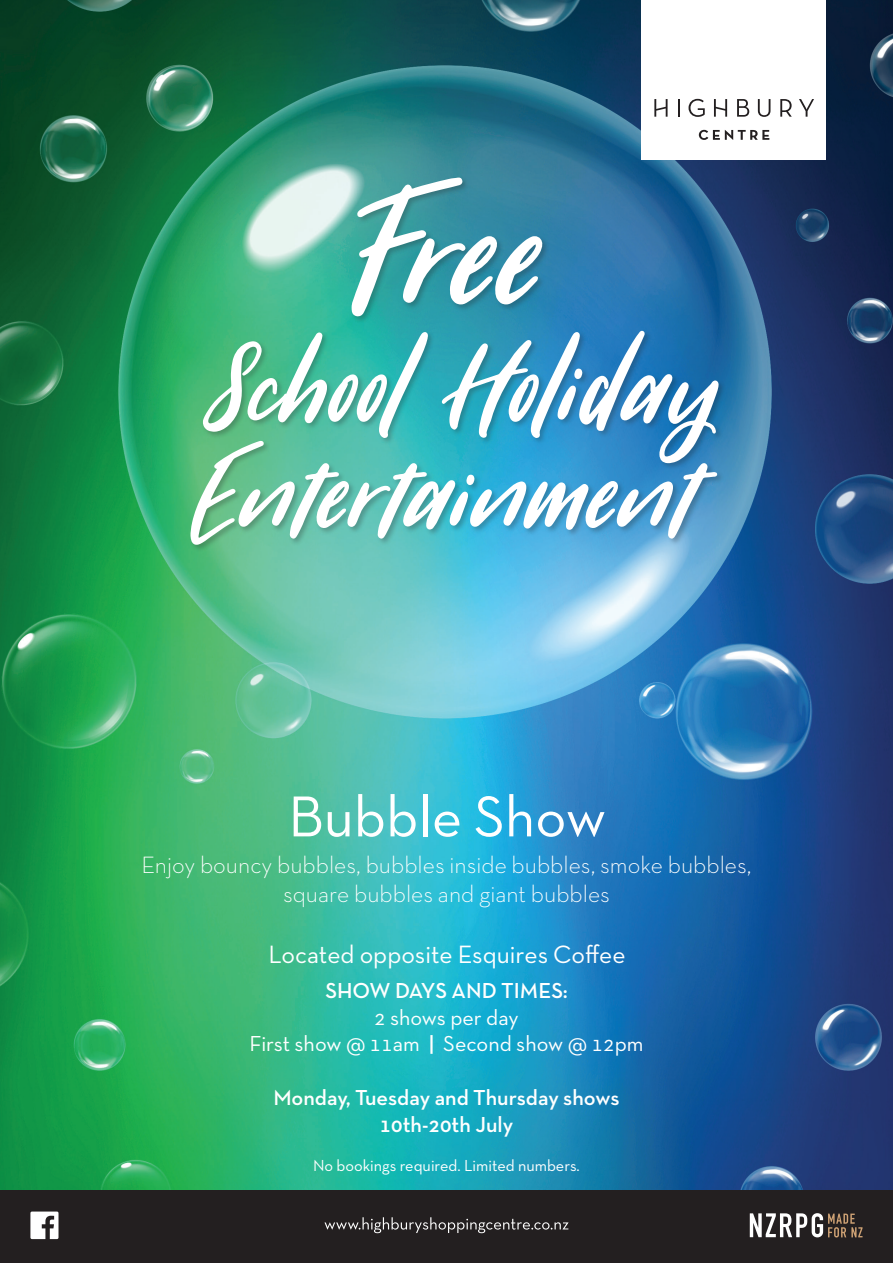
<style>
.page{position:relative;width:893px;height:1263px;background:#fff}
.page>*{position:absolute;margin:0;border:0;box-sizing:border-box;transform-origin:0 0}
.t1{font:202.95px "Sugarstyle Millenial";color:#fff}
.t2{font:139.65px/106.1px "Sugarstyle Millenial";color:#fff}
.t3{font:58.65px "Neutra Text TF";color:#fff}
.t4{font:25.5px "Neutra Text TF";color:#fff}
.t5{font:300 24px/29px "Neutra Text TF";color:#fff;text-align:center}
.t6{font:600 22.05px/26.8px "Neutra Text TF";color:#fff;text-align:center}
.t7{font:22.05px/26.8px "Neutra Text TF";color:#fff;text-align:center}
.t8{font:22.05px "Neutra Text TF Demi Alt";color:#fff}
.t9{font:16.2px "Neutra Text TF";color:#fff}
.s1{font-weight:600}
</style>
<div class="page">
<img style="left:0;top:0;width:893px;height:1191px">
<div style="left:189px;top:330px;width:537px;height:222px;background:#231f20;opacity:.27"></div>
<div style="left:0;top:1191px;width:893px;height:72px;background:#231f20"></div>
<svg style="left:324px;top:1217px;width:244px;height:16px"></svg>
<svg style="left:750px;top:1213px;width:112px;height:24px"></svg>
<svg style="left:30px;top:1211px;width:29px;height:28px"></svg>
<div style="left:350px;top:176px;width:200px;height:148px;background:#231f20;opacity:.27"></div>
<div style="left:641px;top:0;width:185px;height:159px;background:#fff"></div>
<svg style="left:654px;top:99px;width:14px;height:18px"></svg>
<svg style="left:678px;top:99px;width:1px;height:18px"></svg>
<svg style="left:688px;top:99px;width:17px;height:18px"></svg>
<svg style="left:714px;top:99px;width:13px;height:18px"></svg>
<svg style="left:737px;top:99px;width:12px;height:18px"></svg>
<svg style="left:758px;top:99px;width:12px;height:18px"></svg>
<svg style="left:780px;top:99px;width:12px;height:18px"></svg>
<svg style="left:799px;top:99px;width:15px;height:18px"></svg>
<svg style="left:699px;top:130px;width:70px;height:10px"></svg>
<h1 class="t1" style="left:352px;top:118px;width:192px">Free</h1>
<h2 class="t2" style="left:190px;top:332px;width:530px">School Holiday<br>Entertainment</h2>
<h3 class="t3" style="left:288px;top:781px;width:319px">Bubble Show</h3>
<p class="t5" style="left:141px;top:850px;width:612px">Enjoy bouncy bubbles, bubbles inside bubbles, smoke bubbles, square bubbles and giant bubbles</p>
<p class="t4" style="left:269px;top:939px;width:358px">Located opposite Esquires Coffee</p>
<p class="t8" style="left:325px;top:977px;width:244px">SHOW DAYS AND TIMES:</p>
<p class="t7" style="left:249px;top:1003px;width:396px">2 shows per day<br>First show @ 11am <span class="s1">|</span> Second show @ 12pm</p>
<p class="t6" style="left:273px;top:1084px;width:348px">Monday, Tuesday and Thursday shows<br>10th-20th July</p>
<p class="t9" style="left:313px;top:1156px;width:268px">No bookings required. Limited numbers.</p>
</div>
